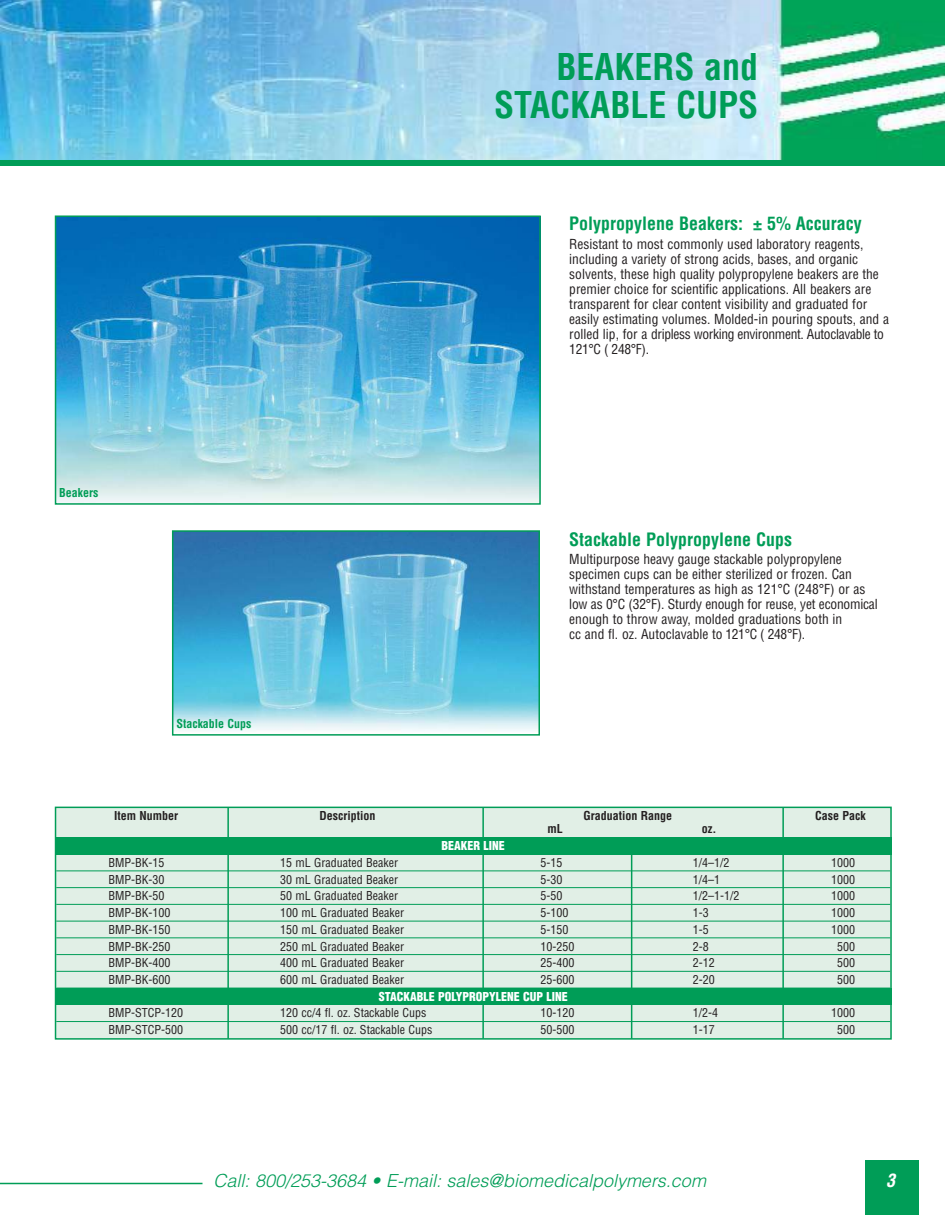
<style>
.page{position:relative;width:945px;height:1215px;background:#fff}
.page>*{position:absolute;margin:0;border:0;box-sizing:border-box;transform-origin:0 0}
.t1{font:700 condensed 36px/37.5px "Helvetica";color:#009d57;text-align:right}
.t2{font:700 condensed 18px "Helvetica";color:#009d57}
.t3{font:italic 300 18px "Helvetica";color:#009d57}
.t4{font:italic 700 condensed 18px "Helvetica";color:#fff}
.t5{font:condensed 13.5px/15px "Helvetica";color:#231f20}
.t6{font:condensed 12px "Helvetica";color:#231f20}
.t7{font:700 condensed 12px "Helvetica";color:#231f20}
.t8{font:900 condensed 12px "Helvetica";color:#fff}
.t9{font:700 condensed 12px "Helvetica";color:#009d57}
</style>
<div class="page">
<hr style="left:0;top:1183px;width:202px;height:1px;background:#009d57">
<img style="left:0;top:0;width:945px;height:160px">
<div style="left:865px;top:1160px;width:54px;height:55px;background:#009d57"></div>
<div style="left:56px;top:807px;width:835px;height:232px;background:#e1efe6"></div>
<div style="left:55px;top:807px;width:837px;height:233px;border:2px solid #009d57"></div>
<hr style="left:227px;top:807px;width:2px;height:232px;background:#009d57">
<hr style="left:482px;top:807px;width:2px;height:232px;background:#009d57">
<hr style="left:631px;top:850px;width:1px;height:189px;background:#009d57">
<hr style="left:782px;top:807px;width:2px;height:232px;background:#009d57">
<div style="left:55px;top:838px;width:837px;height:17px;background:#009d57"></div>
<div style="left:55px;top:989px;width:837px;height:16px;background:#009d57"></div>
<hr style="left:56px;top:871px;width:834px;height:1px;background:#009d57">
<hr style="left:56px;top:887px;width:834px;height:1px;background:#009d57">
<hr style="left:56px;top:904px;width:834px;height:1px;background:#009d57">
<hr style="left:56px;top:921px;width:834px;height:1px;background:#009d57">
<hr style="left:56px;top:937px;width:834px;height:1px;background:#009d57">
<hr style="left:56px;top:954px;width:834px;height:1px;background:#009d57">
<hr style="left:56px;top:971px;width:834px;height:1px;background:#009d57">
<hr style="left:56px;top:988px;width:834px;height:1px;background:#009d57">
<hr style="left:56px;top:1021px;width:834px;height:1px;background:#009d57">
<img style="left:58px;top:218px;width:480px;height:284px">
<div style="left:55px;top:215px;width:486px;height:290px;border:2px solid #009d57"></div>
<div style="left:0;top:160px;width:945px;height:6px;background:#009d57"></div>
<img style="left:175px;top:533px;width:362px;height:198px">
<div style="left:172px;top:530px;width:368px;height:206px;border:2px solid #009d57"></div>
<h1 class="t1" style="left:494px;top:52px;width:266px">BEAKERS and<br>STACKABLE CUPS</h1>
<h2 class="t2" style="left:569px;top:217px;width:294px">Polypropylene Beakers: ± 5% Accuracy</h2>
<p class="t5" style="left:569px;top:237px;width:321px">Resistant to most commonly used laboratory reagents, including a variety of strong acids, bases, and organic solvents, these high quality polypropylene beakers are the premier choice for scientific applications. All beakers are transparent for clear content visibility and graduated for easily estimating volumes. Molded-in pouring spouts, and a rolled lip, for a dripless working environment. Autoclavable to 121°C ( 248°F).</p>
<p class="t9" style="left:59px;top:488px;width:41px">Beakers</p>
<p class="t9" style="left:176px;top:719px;width:77px">Stackable Cups</p>
<h2 class="t2" style="left:569px;top:533px;width:224px">Stackable Polypropylene Cups</h2>
<p class="t5" style="left:569px;top:553px;width:310px">Multipurpose heavy gauge stackable polypropylene specimen cups can be either sterilized or frozen. Can withstand temperatures as high as 121°C (248°F) or as low as 0°C (32°F). Sturdy enough for reuse, yet economical enough to throw away, molded graduations both in<br>cc and fl. oz. Autoclavable to 121°C ( 248°F).</p>
<p class="t7" style="left:114px;top:811px;width:65px">Item Number</p>
<p class="t7" style="left:320px;top:811px;width:57px">Description</p>
<p class="t7" style="left:583px;top:811px;width:90px">Graduation Range</p>
<p class="t7" style="left:815px;top:811px;width:52px">Case Pack</p>
<p class="t7" style="left:548px;top:824px;width:17px">mL</p>
<p class="t7" style="left:702px;top:824px;width:16px">oz.</p>
<p class="t8" style="left:442px;top:841px;width:65px">BEAKER LINE</p>
<p class="t6" style="left:109px;top:858px;width:58px">BMP-BK-15</p>
<p class="t6" style="left:280px;top:858px;width:119px">15 mL Graduated Beaker</p>
<p class="t6" style="left:540px;top:858px;width:23px">5-15</p>
<p class="t6" style="left:693px;top:858px;width:38px">1/4–1/2</p>
<p class="t6" style="left:831px;top:858px;width:25px">1000</p>
<p class="t6" style="left:109px;top:875px;width:58px">BMP-BK-30</p>
<p class="t6" style="left:280px;top:875px;width:119px">30 mL Graduated Beaker</p>
<p class="t6" style="left:540px;top:875px;width:23px">5-30</p>
<p class="t6" style="left:693px;top:875px;width:29px">1/4–1</p>
<p class="t6" style="left:831px;top:875px;width:25px">1000</p>
<p class="t6" style="left:109px;top:891px;width:58px">BMP-BK-50</p>
<p class="t6" style="left:280px;top:891px;width:119px">50 mL Graduated Beaker</p>
<p class="t6" style="left:540px;top:891px;width:23px">5-50</p>
<p class="t6" style="left:693px;top:891px;width:48px">1/2–1-1/2</p>
<p class="t6" style="left:831px;top:891px;width:25px">1000</p>
<p class="t6" style="left:109px;top:908px;width:64px">BMP-BK-100</p>
<p class="t6" style="left:280px;top:908px;width:125px">100 mL Graduated Beaker</p>
<p class="t6" style="left:540px;top:908px;width:29px">5-100</p>
<p class="t6" style="left:693px;top:908px;width:17px">1-3</p>
<p class="t6" style="left:831px;top:908px;width:25px">1000</p>
<p class="t6" style="left:109px;top:925px;width:64px">BMP-BK-150</p>
<p class="t6" style="left:280px;top:925px;width:125px">150 mL Graduated Beaker</p>
<p class="t6" style="left:540px;top:925px;width:29px">5-150</p>
<p class="t6" style="left:693px;top:925px;width:17px">1-5</p>
<p class="t6" style="left:831px;top:925px;width:25px">1000</p>
<p class="t6" style="left:109px;top:942px;width:64px">BMP-BK-250</p>
<p class="t6" style="left:280px;top:942px;width:125px">250 mL Graduated Beaker</p>
<p class="t6" style="left:540px;top:942px;width:35px">10-250</p>
<p class="t6" style="left:693px;top:942px;width:17px">2-8</p>
<p class="t6" style="left:837px;top:942px;width:19px">500</p>
<p class="t6" style="left:109px;top:958px;width:64px">BMP-BK-400</p>
<p class="t6" style="left:280px;top:958px;width:125px">400 mL Graduated Beaker</p>
<p class="t6" style="left:540px;top:958px;width:35px">25-400</p>
<p class="t6" style="left:693px;top:958px;width:23px">2-12</p>
<p class="t6" style="left:837px;top:958px;width:19px">500</p>
<p class="t6" style="left:109px;top:975px;width:64px">BMP-BK-600</p>
<p class="t6" style="left:280px;top:975px;width:125px">600 mL Graduated Beaker</p>
<p class="t6" style="left:540px;top:975px;width:35px">25-600</p>
<p class="t6" style="left:693px;top:975px;width:23px">2-20</p>
<p class="t6" style="left:837px;top:975px;width:19px">500</p>
<p class="t8" style="left:379px;top:992px;width:190px">STACKABLE POLYPROPYLENE CUP LINE</p>
<p class="t6" style="left:109px;top:1008px;width:76px">BMP-STCP-120</p>
<p class="t6" style="left:280px;top:1008px;width:148px">120 cc/4 fl. oz. Stackable Cups</p>
<p class="t6" style="left:540px;top:1008px;width:35px">10-120</p>
<p class="t6" style="left:693px;top:1008px;width:27px">1/2-4</p>
<p class="t6" style="left:831px;top:1008px;width:25px">1000</p>
<p class="t6" style="left:109px;top:1025px;width:76px">BMP-STCP-500</p>
<p class="t6" style="left:280px;top:1025px;width:154px">500 cc/17 fl. oz. Stackable Cups</p>
<p class="t6" style="left:540px;top:1025px;width:35px">50-500</p>
<p class="t6" style="left:693px;top:1025px;width:23px">1-17</p>
<p class="t6" style="left:837px;top:1025px;width:19px">500</p>
<h2 class="t3" style="left:214px;top:1174px;width:497px">Call: 800/253-3684 • E-mail: sales@biomedicalpolymers.com</h2>
<h2 class="t4" style="left:886px;top:1174px;width:14px">3</h2>
</div>
